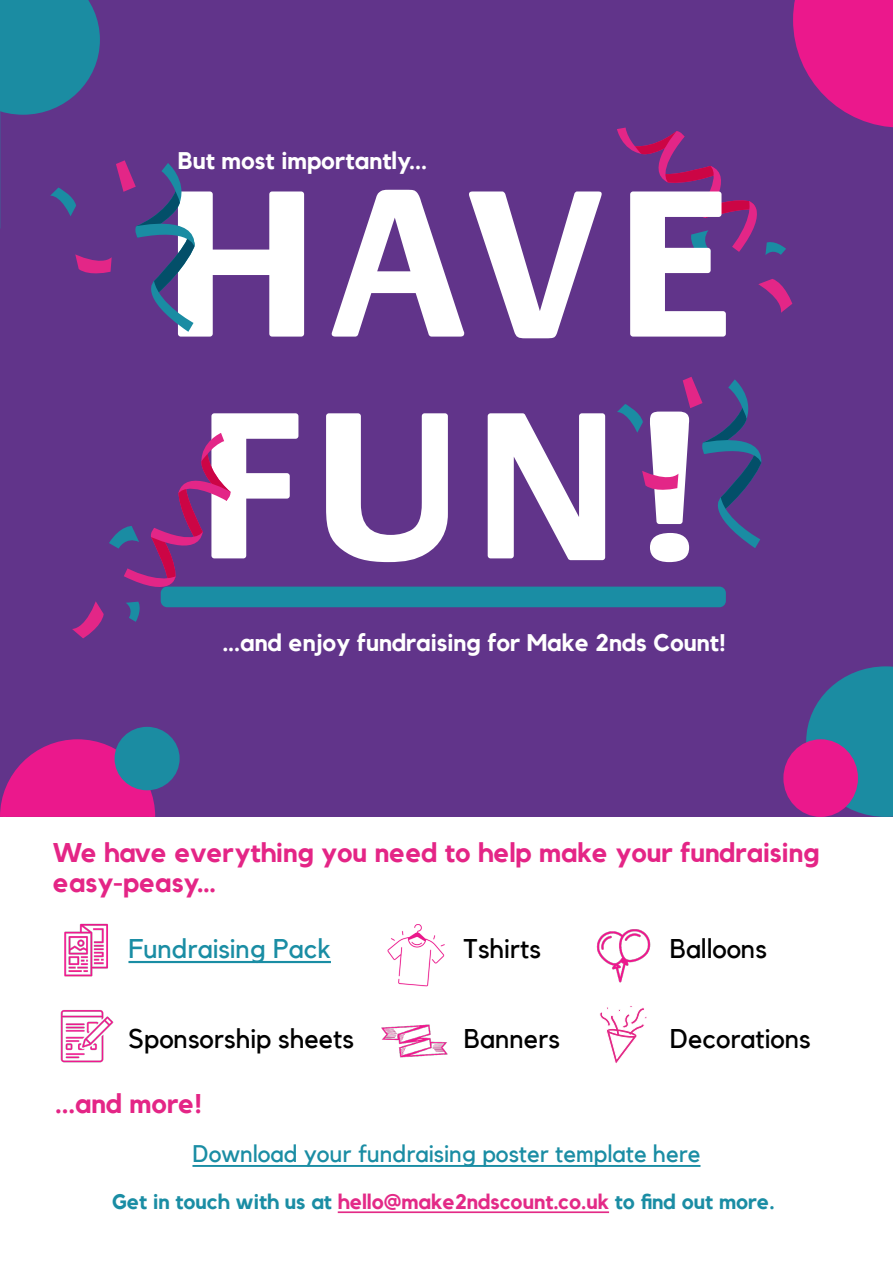
<style>
.page{position:relative;width:893px;height:1263px;background:#fff}
.page>*{position:absolute;margin:0;border:0;box-sizing:border-box;transform-origin:0 0}
.t1{font:700 27px/30px "Kollektif";color:#e42586}
.t2{font:27px "Kollektif";color:#000}
.t3{font:27px "Kollektif";color:#1a8da4}
.t4{font:700 24px "Kollektif";color:#fff}
.t5{font:24px "Kollektif";color:#1a8da4}
.t6{font:700 21px "Kollektif";color:#1a8da4}
.s1{color:#e32a87}
</style>
<div class="page">
<div style="left:0;top:0;width:893px;height:817px;background:#61348a"></div>
<svg style="left:758px;top:279px;width:34px;height:34px"></svg>
<svg style="left:617px;top:128px;width:169px;height:127px"></svg>
<div style="left:161px;top:587px;width:565px;height:20px;background:#1a8da4;border-radius:6px"></div>
<svg style="left:211px;top:413px;width:478px;height:149px"></svg>
<svg style="left:178px;top:190px;width:548px;height:148px"></svg>
<svg style="left:72px;top:433px;width:159px;height:205px"></svg>
<svg style="left:50px;top:160px;width:147px;height:172px"></svg>
<svg style="left:617px;top:377px;width:145px;height:171px"></svg>
<hr style="left:128px;top:961px;width:203px;height:2px;background:#1a8da4">
<hr style="left:338px;top:1211px;width:271px;height:2px;background:#e32a87">
<img style="left:64px;top:923px;width:44px;height:54px">
<img style="left:60px;top:1010px;width:54px;height:53px">
<img style="left:387px;top:924px;width:58px;height:62px">
<img style="left:381px;top:1024px;width:67px;height:34px">
<img style="left:596px;top:929px;width:55px;height:54px">
<svg style="left:600px;top:1006px;width:47px;height:58px"></svg>
<hr style="left:192px;top:1165px;width:508px;height:2px;background:#1a8da4">
<svg style="left:793px;top:0;width:100px;height:128px"></svg>
<svg style="left:0;top:736px;width:158px;height:81px"></svg>
<div style="left:118px;top:730px;width:59px;height:57px;background:#1b8ca2;border-radius:50%"></div>
<div style="left:115px;top:727px;width:65px;height:63px;border:6px solid #1b8ca2;border-radius:50%"></div>
<svg style="left:0;top:0;width:100px;height:115px;background:#23819f"></svg>
<svg style="left:806px;top:666px;width:87px;height:151px"></svg>
<div style="left:786px;top:742px;width:69px;height:72px;background:#eb188c;border-radius:50%"></div>
<div style="left:783px;top:739px;width:75px;height:78px;border:6px solid #eb188c;border-radius:50%"></div>
<p class="t4" style="left:178px;top:147px;width:251px">But most importantly...</p>
<p class="t4" style="left:222px;top:629px;width:505px">...and enjoy fundraising for Make 2nds Count!</p>
<p class="t1" style="left:53px;top:837px;width:768px">We have everything you need to help make your fundraising easy-peasy…</p>
<p class="t3" style="left:128px;top:932px;width:204px">Fundraising Pack</p>
<p class="t2" style="left:128px;top:1022px;width:227px">Sponsorship sheets</p>
<p class="t1" style="left:55px;top:1088px;width:148px">...and more!</p>
<p class="t2" style="left:464px;top:933px;width:79px">Tshirts</p>
<p class="t2" style="left:464px;top:1023px;width:98px">Banners</p>
<p class="t2" style="left:670px;top:933px;width:99px">Balloons</p>
<p class="t2" style="left:670px;top:1023px;width:142px">Decorations</p>
<p class="t5" style="left:192px;top:1140px;width:509px">Download your fundraising poster template here</p>
<p class="t6" style="left:112px;top:1189px;width:664px">Get in touch with us at <span class="s1">hello@make2ndscount.co.uk</span> to find out more.</p>
</div>
